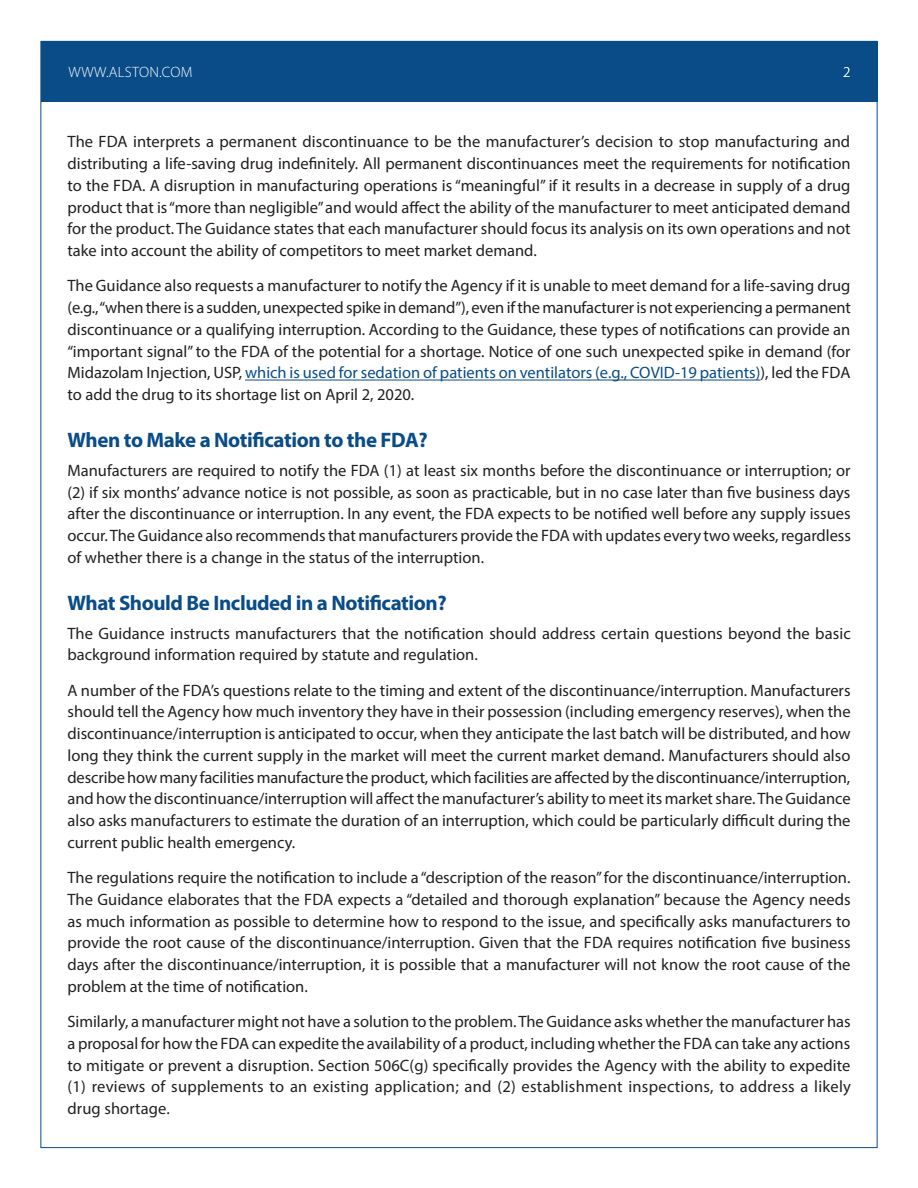
<style>
.page{position:relative;width:918px;height:1188px;background:#fff}
.page>*{position:absolute;margin:0;border:0;box-sizing:border-box;transform-origin:0 0}
.t1{font:700 21px "Myriad Pro";letter-spacing:-.02em;color:#0a4c88}
.t2{font:16.5px/21.8px "Myriad Pro";color:#231f20;text-align:justify}
.t3{font:300 15px "Myriad Pro";letter-spacing:.02em;color:#fff}
.s1{color:#0a4c88}
</style>
<div class="page">
<div style="left:41px;top:41px;width:837px;height:60px;background:#0a4c88"></div>
<hr style="left:245px;top:380px;width:516px;height:1px;background:#0a4c88">
<p class="t3" style="left:68px;top:63px;width:126px">WWW.ALSTON.COM</p>
<p class="t3" style="left:843px;top:63px;width:9px">2</p>
<p class="t2" style="left:68px;top:131px;width:785px">The FDA interprets a permanent discontinuance to be the manufacturer’s decision to stop manufacturing and distributing a life-saving drug indefinitely. All permanent discontinuances meet the requirements for notification to the FDA. A disruption in manufacturing operations is “meaningful” if it results in a decrease in supply of a drug product that is “more than negligible” and would affect the ability of the manufacturer to meet anticipated demand for the product. The Guidance states that each manufacturer should focus its analysis on its own operations and not take into account the ability of competitors to meet market demand.</p>
<p class="t2" style="left:68px;top:275px;width:785px">The Guidance also requests a manufacturer to notify the Agency if it is unable to meet demand for a life-saving drug (e.g., “when there is a sudden, unexpected spike in demand”), even if the manufacturer is not experiencing a permanent discontinuance or a qualifying interruption. According to the Guidance, these types of notifications can provide an “important signal” to the FDA of the potential for a shortage. Notice of one such unexpected spike in demand (for Midazolam Injection, USP, <span class="s1">which is used for sedation of patients on ventilators (e.g., COVID-19 patients)</span>), led the FDA to add the drug to its shortage list on April 2, 2020.</p>
<p class="t1" style="left:68px;top:427px;width:362px">When to Make a Notification to the FDA?</p>
<p class="t2" style="left:68px;top:459px;width:785px">Manufacturers are required to notify the FDA (1) at least six months before the discontinuance or interruption; or (2) if six months’ advance notice is not possible, as soon as practicable, but in no case later than five business days after the discontinuance or interruption. In any event, the FDA expects to be notified well before any supply issues occur. The Guidance also recommends that manufacturers provide the FDA with updates every two weeks, regardless of whether there is a change in the status of the interruption.</p>
<p class="t1" style="left:68px;top:589px;width:381px">What Should Be Included in a Notification?</p>
<p class="t2" style="left:68px;top:622px;width:785px">The Guidance instructs manufacturers that the notification should address certain questions beyond the basic background information required by statute and regulation.</p>
<p class="t2" style="left:68px;top:679px;width:785px">A number of the FDA’s questions relate to the timing and extent of the discontinuance/interruption. Manufacturers should tell the Agency how much inventory they have in their possession (including emergency reserves), when the discontinuance/interruption is anticipated to occur, when they anticipate the last batch will be distributed, and how long they think the current supply in the market will meet the current market demand. Manufacturers should also describe how many facilities manufacture the product, which facilities are affected by the discontinuance/interruption, and how the discontinuance/interruption will affect the manufacturer’s ability to meet its market share. The Guidance also asks manufacturers to estimate the duration of an interruption, which could be particularly difficult during the current public health emergency.</p>
<p class="t2" style="left:68px;top:866px;width:785px">The regulations require the notification to include a “description of the reason” for the discontinuance/interruption.<br>The Guidance elaborates that the FDA expects a “detailed and thorough explanation” because the Agency needs as much information as possible to determine how to respond to the issue, and specifically asks manufacturers to provide the root cause of the discontinuance/interruption. Given that the FDA requires notification five business days after the discontinuance/interruption, it is possible that a manufacturer will not know the root cause of the problem at the time of notification.</p>
<p class="t2" style="left:68px;top:1010px;width:785px">Similarly, a manufacturer might not have a solution to the problem. The Guidance asks whether the manufacturer has a proposal for how the FDA can expedite the availability of a product, including whether the FDA can take any actions to mitigate or prevent a disruption. Section 506C(g) specifically provides the Agency with the ability to expedite (1) reviews of supplements to an existing application; and (2) establishment inspections, to address a likely drug shortage.</p>
</div>
